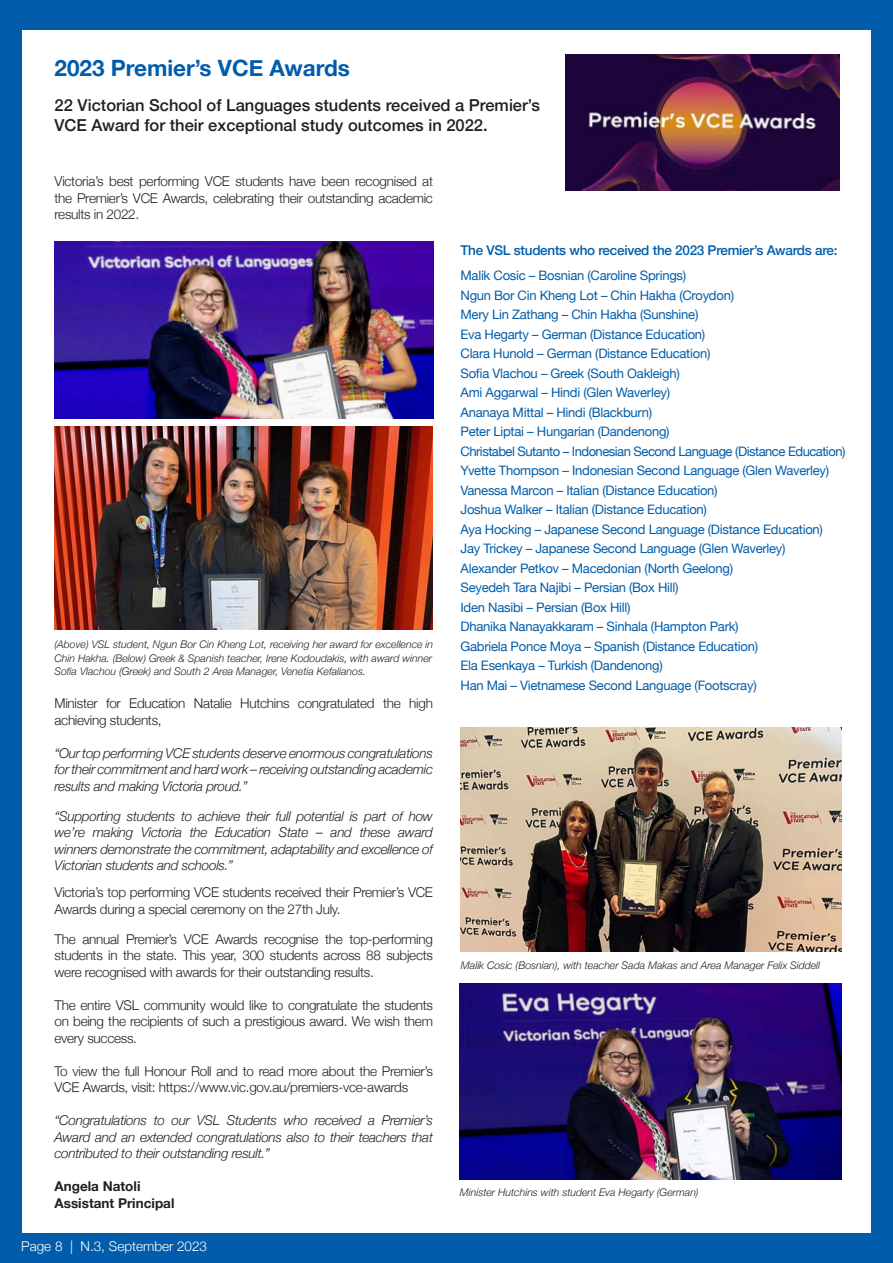
<style>
.page{position:relative;width:893px;height:1263px;background:#fff}
.page>*{position:absolute;margin:0;border:0;box-sizing:border-box;transform-origin:0 0}
.Paragraph_Style_1{font:700 22.5px "Helvetica Neue";color:#015dab}
.Paragraph_Style_1-2{font:500 16.5px/19.5px "Helvetica Neue";color:#231f20}
.t1{font:300 13.5px/16.5px "Helvetica Neue";letter-spacing:-.02em;color:#231f20;text-align:justify}
.t2{font:italic 300 13.5px/16.5px "Helvetica Neue";letter-spacing:-.02em;color:#231f20;text-align:justify}
.t3{font:500 13.5px "Helvetica Neue";letter-spacing:-.02em;color:#015dab}
.t4{font:700 13.5px "Helvetica Neue";color:#231f20}
.Paragraph_Style_1-3{font:300 13.5px "Helvetica Neue";color:#fff}
.t5{font:13.05px "Helvetica Neue";letter-spacing:-.02em;color:#015dab}
.t6{font:13.05px "Helvetica Neue";letter-spacing:-.04em;color:#015dab}
.t7{font:italic 300 10.5px/13.5px "Helvetica Neue";color:#231f20;text-align:justify}
</style>
<div class="page">
<div style="left:0;top:1233px;width:893px;height:30px;background:#015dab"></div>
<div style="left:872px;top:10px;width:21px;height:1240px;background:#015dab"></div>
<div style="left:0;top:0;width:21px;height:1263px;background:#015dab"></div>
<img style="left:55px;top:241px;width:378px;height:178px">
<img style="left:460px;top:728px;width:381px;height:223px">
<img style="left:566px;top:54px;width:273px;height:136px">
<img style="left:55px;top:427px;width:378px;height:203px">
<img style="left:460px;top:983px;width:381px;height:196px">
<div style="left:0;top:0;width:893px;height:29px;background:#015dab"></div>
<p class="Paragraph_Style_1" style="left:55px;top:50px;width:297px">2023 Premier’s VCE Awards</p>
<p class="Paragraph_Style_1-2" style="left:55px;top:95px;width:487px">22 Victorian School of Languages students received a Premier’s<br>VCE Award for their exceptional study outcomes in 2022.</p>
<p class="t1" style="left:55px;top:172px;width:380px">Victoria’s best performing VCE students have been recognised at the Premier’s VCE Awards, celebrating their outstanding academic results in 2022.</p>
<p class="t7" style="left:55px;top:637px;width:380px">(Above) VSL student, Ngun Bor Cin Kheng Lot, receiving her award for excellence in Chin Hakha. (Below) Greek &amp; Spanish teacher, Irene Kodoudakis, with award winner Sofia Vlachou (Greek) and South 2 Area Manager, Venetia Kefalianos.</p>
<p class="t1" style="left:55px;top:694px;width:380px">Minister for Education Natalie Hutchins congratulated the high achieving students,</p>
<p class="t2" style="left:55px;top:744px;width:380px">“Our top performing VCE students deserve enormous congratulations for their commitment and hard work – receiving outstanding academic results and making Victoria proud.”</p>
<p class="t2" style="left:55px;top:807px;width:380px">“Supporting students to achieve their full potential is part of how we’re making Victoria the Education State – and these award winners demonstrate the commitment, adaptability and excellence of Victorian students and schools.”</p>
<p class="t1" style="left:55px;top:883px;width:380px">Victoria’s top performing VCE students received their Premier’s VCE<br>Awards during a special ceremony on the 27th July.</p>
<p class="t1" style="left:55px;top:929px;width:380px">The annual Premier’s VCE Awards recognise the top-performing students in the state. This year, 300 students across 88 subjects were recognised with awards for their outstanding results.</p>
<p class="t1" style="left:55px;top:995px;width:380px">The entire VSL community would like to congratulate the students on being the recipients of such a prestigious award. We wish them every success.</p>
<p class="t1" style="left:55px;top:1061px;width:380px">To view the full Honour Roll and to read more about the Premier’s<br>VCE Awards, visit: https://www.vic.gov.au/premiers-vce-awards</p>
<p class="t2" style="left:55px;top:1111px;width:380px">“Congratulations to our VSL Students who received a Premier’s Award and an extended congratulations also to their teachers that contributed to their outstanding result.”</p>
<p class="t4" style="left:55px;top:1176px;width:87px">Angela Natoli</p>
<p class="t4" style="left:55px;top:1193px;width:121px">Assistant Principal</p>
<p class="Paragraph_Style_1-3" style="left:21px;top:1235px;width:187px">Page 8 | N.3, September 2023</p>
<p class="t3" style="left:460px;top:239px;width:379px">The VSL students who received the 2023 Premier’s Awards are:</p>
<p class="t5" style="left:460px;top:266px;width:227px">Malik Cosic – Bosnian (Caroline Springs)</p>
<p class="t5" style="left:460px;top:286px;width:275px">Ngun Bor Cin Kheng Lot – Chin Hakha (Croydon)</p>
<p class="t5" style="left:460px;top:305px;width:239px">Mery Lin Zathang – Chin Hakha (Sunshine)</p>
<p class="t5" style="left:460px;top:325px;width:246px">Eva Hegarty – German (Distance Education)</p>
<p class="t5" style="left:460px;top:344px;width:251px">Clara Hunold – German (Distance Education)</p>
<p class="t5" style="left:460px;top:364px;width:221px">Sofia Vlachou – Greek (South Oakleigh)</p>
<p class="t5" style="left:460px;top:383px;width:211px">Ami Aggarwal – Hindi (Glen Waverley)</p>
<p class="t5" style="left:460px;top:403px;width:193px">Ananaya Mittal – Hindi (Blackburn)</p>
<p class="t5" style="left:460px;top:422px;width:211px">Peter Liptai – Hungarian (Dandenong)</p>
<p class="t6" style="left:460px;top:442px;width:386px">Christabel Sutanto – Indonesian Second Language (Distance Education)</p>
<p class="t5" style="left:460px;top:461px;width:370px">Yvette Thompson – Indonesian Second Language (Glen Waverley)</p>
<p class="t5" style="left:460px;top:481px;width:259px">Vanessa Marcon – Italian (Distance Education)</p>
<p class="t5" style="left:460px;top:500px;width:248px">Joshua Walker – Italian (Distance Education)</p>
<p class="t5" style="left:460px;top:520px;width:364px">Aya Hocking – Japanese Second Language (Distance Education)</p>
<p class="t5" style="left:460px;top:539px;width:327px">Jay Trickey – Japanese Second Language (Glen Waverley)</p>
<p class="t5" style="left:460px;top:559px;width:274px">Alexander Petkov – Macedonian (North Geelong)</p>
<p class="t5" style="left:460px;top:578px;width:219px">Seyedeh Tara Najibi – Persian (Box Hill)</p>
<p class="t5" style="left:460px;top:598px;width:172px">Iden Nasibi – Persian (Box Hill)</p>
<p class="t5" style="left:460px;top:617px;width:280px">Dhanika Nanayakkaram – Sinhala (Hampton Park)</p>
<p class="t5" style="left:460px;top:637px;width:299px">Gabriela Ponce Moya – Spanish (Distance Education)</p>
<p class="t5" style="left:460px;top:656px;width:204px">Ela Esenkaya – Turkish (Dandenong)</p>
<p class="t5" style="left:460px;top:676px;width:298px">Han Mai – Vietnamese Second Language (Footscray)</p>
<p class="t7" style="left:461px;top:957px;width:361px">Malik Cosic (Bosnian), with teacher Sada Makas and Area Manager Felix Siddell</p>
<p class="t7" style="left:460px;top:1185px;width:240px">Minister Hutchins with student Eva Hegarty (German)</p>
</div>
